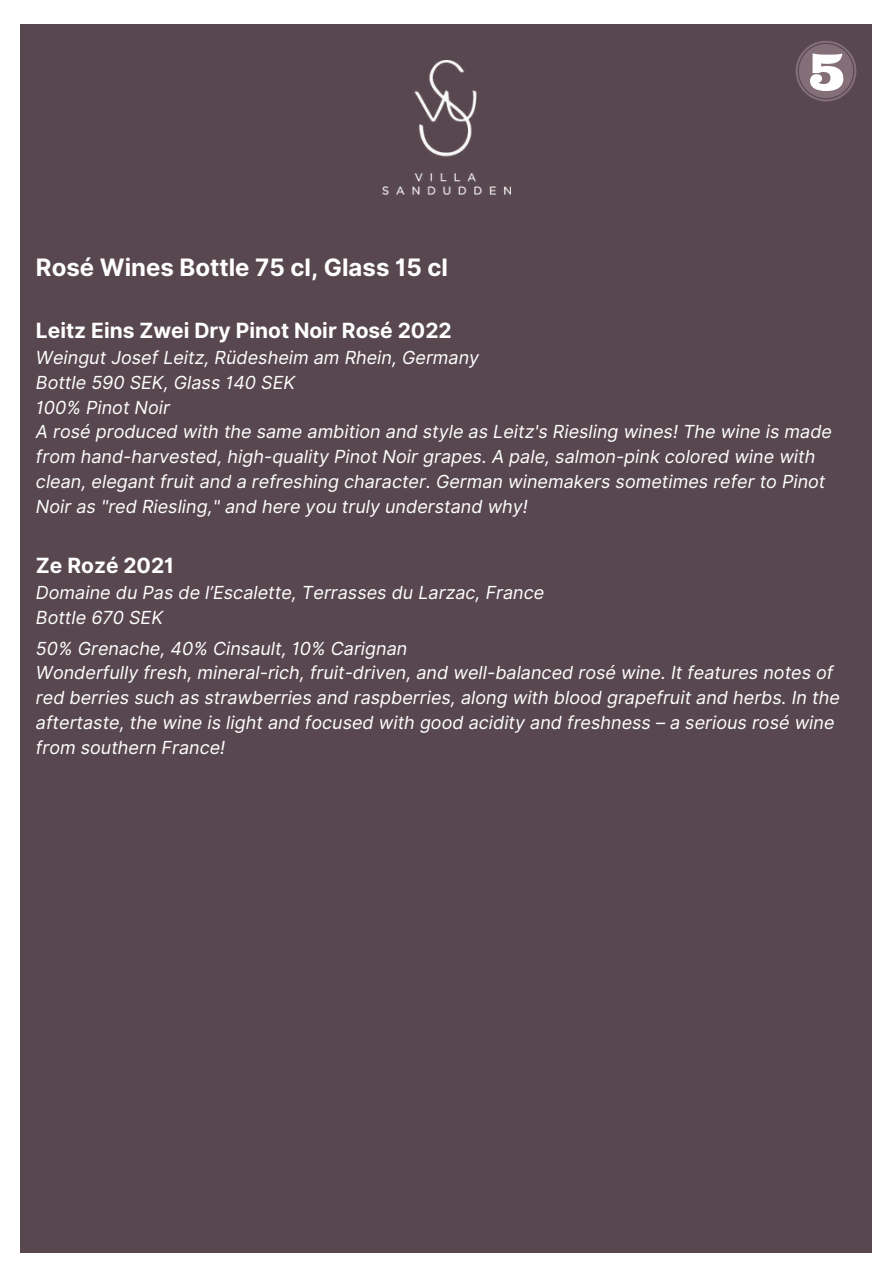
<style>
.page{position:relative;width:893px;height:1264px;background:#fff}
.page>*{position:absolute;margin:0;border:0;box-sizing:border-box;transform-origin:0 0}
.t1{font:700 24px "Inter";color:#fff}
.t2{font:700 21px "Inter";color:#fff}
.t3{font:italic 18px/24.8px "Inter";color:#fff}
</style>
<div class="page">
<div style="left:20px;top:24px;width:852px;height:1228px;background:#58474f"></div>
<img style="left:382px;top:60px;width:128px;height:134px">
<svg style="left:795px;top:41px;width:61px;height:60px"></svg>
<h1 class="t1" style="left:36px;top:253px;width:413px">Rosé Wines Bottle 75 cl, Glass 15 cl</h1>
<p class="t2" style="left:36px;top:318px;width:417px">Leitz Eins Zwei Dry Pinot Noir Rosé 2022</p>
<p class="t3" style="left:36px;top:345px;width:797px">Weingut Josef Leitz, Rüdesheim am Rhein, Germany<br>Bottle 590 SEK, Glass 140 SEK<br>100% Pinot Noir<br>A rosé produced with the same ambition and style as Leitz's Riesling wines! The wine is made from hand-harvested, high-quality Pinot Noir grapes. A pale, salmon-pink colored wine with clean, elegant fruit and a refreshing character. German winemakers sometimes refer to Pinot Noir as "red Riesling," and here you truly understand why!</p>
<p class="t2" style="left:36px;top:553px;width:140px">Ze Rozé 2021</p>
<p class="t3" style="left:36px;top:580px;width:510px">Domaine du Pas de l’Escalette, Terrasses du Larzac, France<br>Bottle 670 SEK</p>
<p class="t3" style="left:36px;top:635px;width:805px">50% Grenache, 40% Cinsault, 10% Carignan<br>Wonderfully fresh, mineral-rich, fruit-driven, and well-balanced rosé wine. It features notes of red berries such as strawberries and raspberries, along with blood grapefruit and herbs. In the aftertaste, the wine is light and focused with good acidity and freshness – a serious rosé wine from southern France!</p>
</div>
